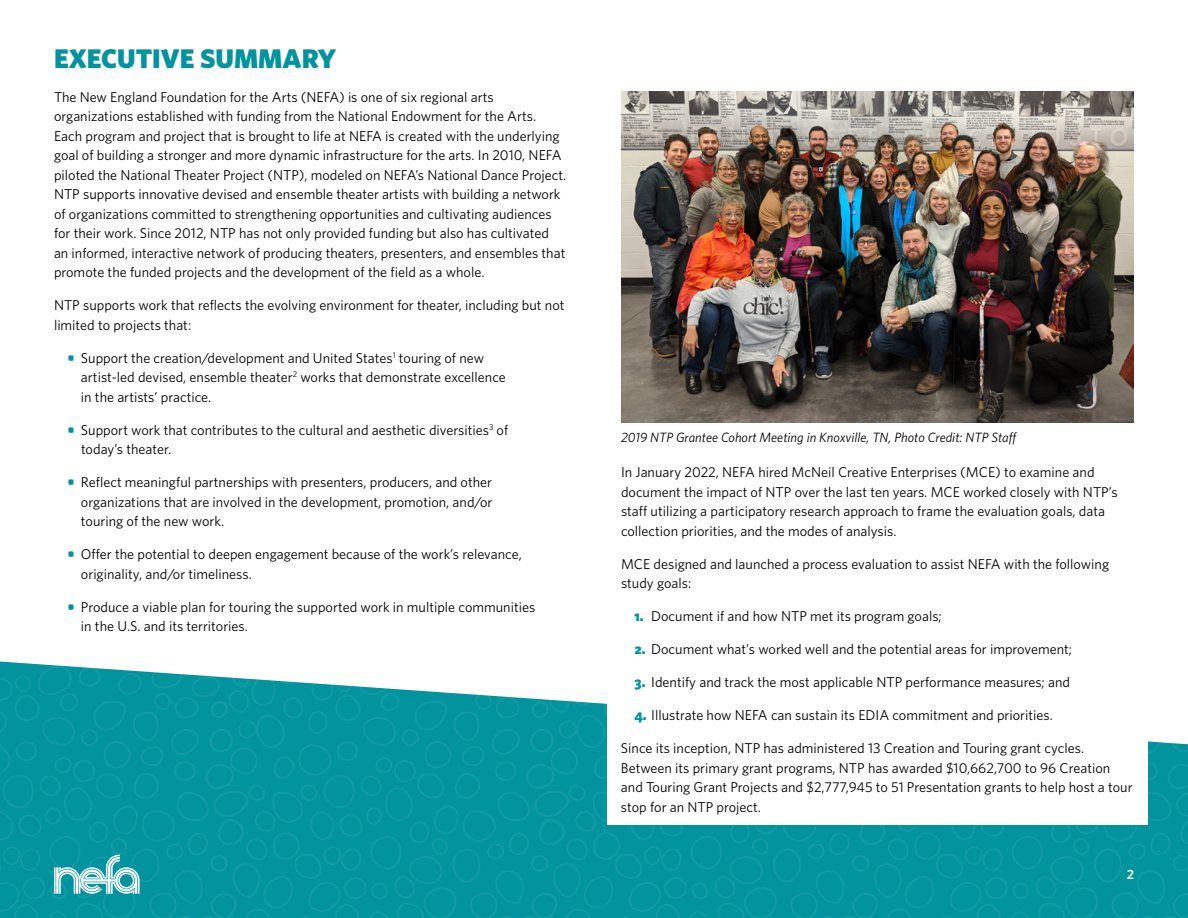
<style>
.page{position:relative;width:1188px;height:918px;background:#fff}
.page>*{position:absolute;margin:0;border:0;box-sizing:border-box;transform-origin:0 0}
.t1{font:27px "Whitney Black SC";color:#01949f}
.t2{font:14.25px/19.5px "Whitney";color:#000}
.t3{font:italic 13.5px "Whitney";color:#000}
.t4{font:600 13.5px "Whitney";color:#fff}
.s1{font-family:"Whitney Black SC";color:#01949f}
</style>
<div class="page">
<svg style="left:0;top:661px;width:205px;height:257px;background:#0b98a2"></svg>
<svg style="left:572px;top:701px;width:274px;height:217px;background:#03959f"></svg>
<svg style="left:205px;top:675px;width:367px;height:243px;background:#119aa5"></svg>
<svg style="left:846px;top:741px;width:342px;height:177px;background:#03959f"></svg>
<div style="left:607px;top:575px;width:541px;height:250px;background:#fff"></div>
<img style="left:621px;top:92px;width:513px;height:330px">
<svg style="left:54px;top:855px;width:86px;height:39px"></svg>
<h2 class="t1" style="left:54px;top:42px;width:284px">EXECUTIVE SUMMARY</h2>
<p class="t2" style="left:54px;top:87px;width:514px">The New England Foundation for the Arts (NEFA) is one of six regional arts organizations established with funding from the National Endowment for the Arts.<br>Each program and project that is brought to life at NEFA is created with the underlying goal of building a stronger and more dynamic infrastructure for the arts. In 2010, NEFA piloted the National Theater Project (NTP), modeled on NEFA’s National Dance Project.<br>NTP supports innovative devised and ensemble theater artists with building a network of organizations committed to strengthening opportunities and cultivating audiences for their work. Since 2012, NTP has not only provided funding but also has cultivated an informed, interactive network of producing theaters, presenters, and ensembles that promote the funded projects and the development of the field as a whole.</p>
<p class="t2" style="left:54px;top:295px;width:512px">NTP supports work that reflects the evolving environment for theater, including but not limited to projects that:</p>
<p class="t2" style="left:81px;top:348px;width:426px;text-indent:-13px"><span class="s1">•</span> Support the creation/development and United States<sup>1</sup> touring of new artist-led devised, ensemble theater<sup>2</sup> works that demonstrate excellence in the artists’ practice.</p>
<p class="t2" style="left:81px;top:420px;width:429px;text-indent:-14px"><span class="s1">•</span> Support work that contributes to the cultural and aesthetic diversities<sup>3</sup> of today’s theater.</p>
<p class="t2" style="left:81px;top:472px;width:413px;text-align:justify;text-indent:-13px"><span class="s1">•</span> Reflect meaningful partnerships with presenters, producers, and other organizations that are involved in the development, promotion, and/or touring of the new work.</p>
<p class="t2" style="left:81px;top:544px;width:442px;text-indent:-13px"><span class="s1">•</span> Offer the potential to deepen engagement because of the work’s relevance, originality, and/or timeliness.</p>
<p class="t2" style="left:81px;top:597px;width:456px;text-indent:-13px"><span class="s1">•</span> Produce a viable plan for touring the supported work in multiple communities in the U.S. and its territories.</p>
<p class="t3" style="left:621px;top:429px;width:397px">2019 NTP Grantee Cohort Meeting in Knoxville, TN, Photo Credit: NTP Staff</p>
<p class="t2" style="left:621px;top:462px;width:498px">In January 2022, NEFA hired McNeil Creative Enterprises (MCE) to examine and document the impact of NTP over the last ten years. MCE worked closely with NTP’s staff utilizing a participatory research approach to frame the evaluation goals, data collection priorities, and the modes of analysis.</p>
<p class="t2" style="left:621px;top:554px;width:490px">MCE designed and launched a process evaluation to assist NEFA with the following study goals:</p>
<p class="t2" style="left:634px;top:606px;width:309px"><span class="s1">1.</span> Document if and how NTP met its program goals;</p>
<p class="t2" style="left:634px;top:639px;width:439px"><span class="s1">2.</span> Document what’s worked well and the potential areas for improvement;</p>
<p class="t2" style="left:634px;top:672px;width:437px"><span class="s1">3.</span> Identify and track the most applicable NTP performance measures; and</p>
<p class="t2" style="left:634px;top:705px;width:420px"><span class="s1">4.</span> Illustrate how NEFA can sustain its EDIA commitment and priorities.</p>
<p class="t2" style="left:621px;top:738px;width:513px">Since its inception, NTP has administered 13 Creation and Touring grant cycles.<br>Between its primary grant programs, NTP has awarded $10,662,700 to 96 Creation and Touring Grant Projects and $2,777,945 to 51 Presentation grants to help host a tour stop for an NTP project.</p>
<p class="t4" style="left:1127px;top:866px;width:9px">2</p>
</div>
